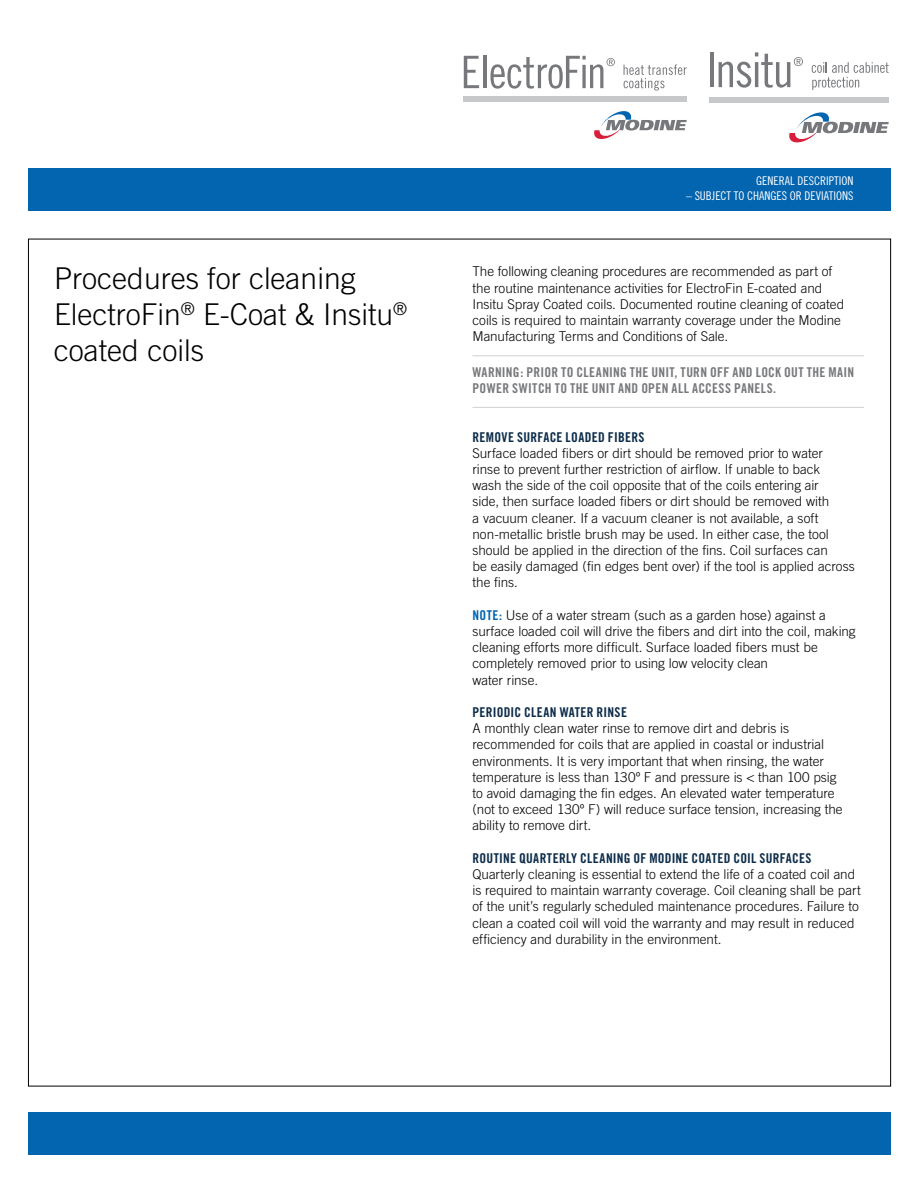
<style>
.page{position:relative;width:918px;height:1188px;background:#fff}
.page>*{position:absolute;margin:0;border:0;box-sizing:border-box;transform-origin:0 0}
.t1{font:300 30px/36px "Trade Gothic";color:#000}
.t2{font:300 13.5px/16.2px "Trade Gothic";letter-spacing:-.005em;color:#000}
.t3{font:13.5px/16.2px "Trade Gothic Bold Cond Twenty";letter-spacing:.025em;color:#77787b}
.t4{font:13.5px "Trade Gothic Bold Cond Twenty";letter-spacing:.02em;color:#0b2b49}
.t5{font:12px "Trade Gothic Cond Eighteen";color:#fff}
.s1{font-family:"Trade Gothic Bold Cond Twenty";font-weight:400;color:#0364af}
</style>
<div class="page">
<div style="left:28px;top:168px;width:863px;height:43px;background:#0364af"></div>
<div style="left:28px;top:1113px;width:863px;height:42px;background:#0364af"></div>
<hr style="left:472px;top:355px;width:392px;height:1px;background:#797d82">
<hr style="left:472px;top:407px;width:392px;height:1px;background:#797d82">
<svg style="left:624px;top:64px;width:63px;height:27px"></svg>
<svg style="left:464px;top:56px;width:15px;height:32px"></svg>
<hr style="left:484px;top:56px;width:3px;height:32px;background:#77787b">
<svg style="left:490px;top:56px;width:125px;height:33px"></svg>
<div style="left:464px;top:97px;width:223px;height:5px;background:#c7c8ca"></div>
<svg style="left:594px;top:111px;width:93px;height:28px"></svg>
<div style="left:710px;top:97px;width:179px;height:6px;background:#c7c8ca"></div>
<svg style="left:789px;top:112px;width:100px;height:31px"></svg>
<hr style="left:710px;top:52px;width:3px;height:35px;background:#77787b">
<svg style="left:719px;top:52px;width:84px;height:36px"></svg>
<svg style="left:812px;top:62px;width:77px;height:28px"></svg>
<p class="t5" style="left:756px;top:174px;width:99px">GENERAL DESCRIPTION</p>
<p class="t5" style="left:686px;top:188px;width:169px">– SUBJECT TO CHANGES OR DEVIATIONS</p>
<h1 class="t1" style="left:54px;top:260px;width:355px">Procedures for cleaning<br>ElectroFin<sup>®</sup> E-Coat &amp; Insitu<sup>® </sup>coated coils</h1>
<p class="t2" style="left:472px;top:263px;width:373px">The following cleaning procedures are recommended as part of the routine maintenance activities for ElectroFin E-coated and Insitu Spray Coated coils. Documented routine cleaning of coated coils is required to maintain warranty coverage under the Modine Manufacturing Terms and Conditions of Sale.</p>
<p class="t3" style="left:472px;top:364px;width:383px">WARNING: PRIOR TO CLEANING THE UNIT, TURN OFF AND LOCK OUT THE MAIN<br>POWER SWITCH TO THE UNIT AND OPEN ALL ACCESS PANELS.</p>
<p class="t4" style="left:472px;top:429px;width:173px">REMOVE SURFACE LOADED FIBERS</p>
<p class="t2" style="left:472px;top:445px;width:384px">Surface loaded fibers or dirt should be removed prior to water<br>rinse to prevent further restriction of airflow. If unable to back<br>wash the side of the coil opposite that of the coils entering air<br>side, then surface loaded fibers or dirt should be removed with<br>a vacuum cleaner. If a vacuum cleaner is not available, a soft non-metallic bristle brush may be used. In either case, the tool should be applied in the direction of the fins. Coil surfaces can<br>be easily damaged (fin edges bent over) if the tool is applied across the fins.</p>
<p class="t2" style="left:472px;top:607px;width:385px"><span class="s1">NOTE:</span> Use of a water stream (such as a garden hose) against a surface loaded coil will drive the fibers and dirt into the coil, making cleaning efforts more difficult. Surface loaded fibers must be completely removed prior to using low velocity clean<br>water rinse.</p>
<p class="t4" style="left:472px;top:704px;width:156px">PERIODIC CLEAN WATER RINSE</p>
<p class="t2" style="left:472px;top:720px;width:372px">A monthly clean water rinse to remove dirt and debris is recommended for coils that are applied in coastal or industrial environments. It is very important that when rinsing, the water temperature is less than 130º F and pressure is &lt; than 100 psig to avoid damaging the fin edges. An elevated water temperature (not to exceed 130º F) will reduce surface tension, increasing the ability to remove dirt.</p>
<p class="t4" style="left:472px;top:850px;width:341px">ROUTINE QUARTERLY CLEANING OF MODINE COATED COIL SURFACES</p>
<p class="t2" style="left:472px;top:866px;width:390px">Quarterly cleaning is essential to extend the life of a coated coil and is required to maintain warranty coverage. Coil cleaning shall be part of the unit’s regularly scheduled maintenance procedures. Failure to clean a coated coil will void the warranty and may result in reduced efficiency and durability in the environment.</p>
</div>
